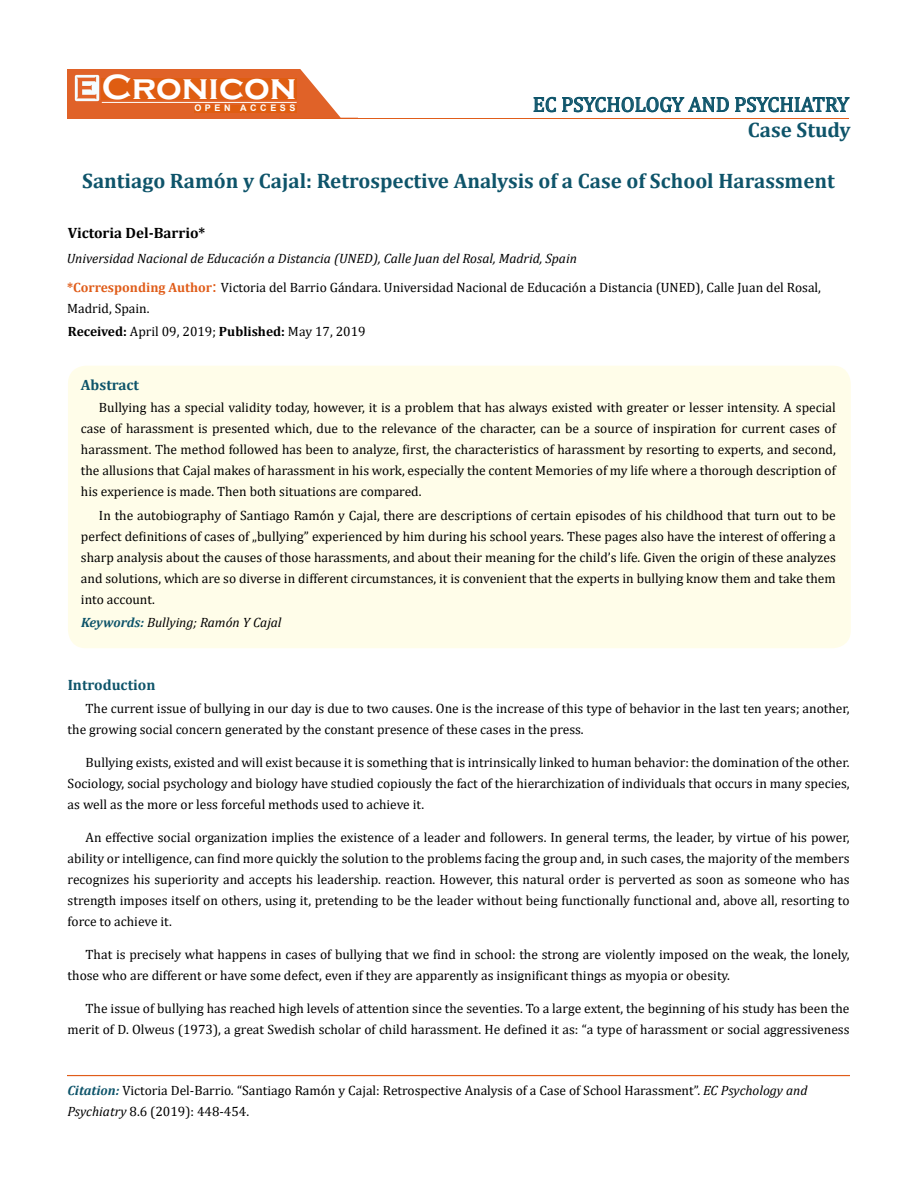
<style>
.page{position:relative;width:917px;height:1190px;background:#fff}
.page>*{position:absolute;margin:0;border:0;box-sizing:border-box;transform-origin:0 0}
.t1{font:700 36px "Copperplate Gothic";color:#fff}
.t2{font:700 21px "Cambria";color:#0e546a}
.t3{font:21px "Cambria";color:#0e546a}
.t4{font:700 15px "Cambria";color:#0e546a}
.t5{font:700 15px "Cambria";color:#000}
.t6{font:13.5px/21px "Cambria";color:#000}
.t7{font:italic 13.5px "Cambria";color:#000}
.t8{font:700 9px "Arial";letter-spacing:.4em;color:#fff}
.s1{font-weight:700;color:#e05d1a}
.s2{font-size:18px;color:#e05d1a}
.s3{font-weight:700}
.s4{font-weight:700;color:#0e546a}
.s5{font-weight:700;font-style:italic;color:#0e546a}
.s6{font-style:italic}
</style>
<div class="page">
<div style="left:67px;top:70px;width:290px;height:49px;background:#e06228"></div>
<svg style="left:300px;top:69px;width:58px;height:49px"></svg>
<img style="left:75px;top:75px;width:24px;height:26px">
<div style="left:102px;top:79px;width:195px;height:21px;background:#df5d11"></div>
<div style="left:194px;top:105px;width:103px;height:7px;background:#df5d11"></div>
<svg style="left:533px;top:97px;width:23px;height:15px"></svg>
<svg style="left:562px;top:97px;width:287px;height:15px"></svg>
<hr style="left:102px;top:102px;width:194px;height:1px;background:#fff">
<hr style="left:279px;top:118px;width:569px;height:1px;background:#e05d1a">
<div style="left:67px;top:1075px;width:782px;height:1px;border:1px solid #e05d1a"></div>
<div style="left:68px;top:365px;width:782px;height:283px;background:#fffde9;border-radius:18px"></div>
<h1 class="t1" style="left:102px;top:68px;width:196px">Cronicon</h1>
<p class="t8" style="left:194px;top:102px;width:103px">OPEN ACCESS</p>
<h2 class="t3" style="left:532px;top:92px;width:318px">EC PSYCHOLOGY AND PSYCHIATRY</h2>
<h2 class="t2" style="left:748px;top:115px;width:104px">Case Study</h2>
<h2 class="t2" style="left:82px;top:166px;width:754px">Santiago Ramón y Cajal: Retrospective Analysis of a Case of School Harassment</h2>
<p class="t5" style="left:68px;top:223px;width:139px">Victoria Del-Barrio*</p>
<p class="t7" style="left:67px;top:249px;width:511px">Universidad Nacional de Educación a Distancia (UNED), Calle Juan del Rosal, Madrid, Spain</p>
<p class="t6" style="left:67px;top:276px;width:755px"><span class="s1">*Corresponding Author</span><span class="s2">:</span> Victoria del Barrio Gándara. Universidad Nacional de Educación a Distancia (UNED), Calle Juan del Rosal,<br>Madrid, Spain.</p>
<p class="t6" style="left:68px;top:321px;width:299px"><span class="s3">Received:</span> April 09, 2019; <span class="s3">Published:</span> May 17, 2019</p>
<p class="t4" style="left:81px;top:374px;width:60px">Abstract</p>
<p class="t6" style="left:81px;top:396px;width:756px;text-align:justify;text-indent:18px">Bullying has a special validity today, however, it is a problem that has always existed with greater or lesser intensity. A special case of harassment is presented which, due to the relevance of the character, can be a source of inspiration for current cases of harassment. The method followed has been to analyze, first, the characteristics of harassment by resorting to experts, and second, the allusions that Cajal makes of harassment in his work, especially the content Memories of my life where a thorough description of his experience is made. Then both situations are compared.</p>
<p class="t6" style="left:81px;top:504px;width:756px;text-align:justify;text-indent:18px">In the autobiography of Santiago Ramón y Cajal, there are descriptions of certain episodes of his childhood that turn out to be perfect definitions of cases of „bullying” experienced by him during his school years. These pages also have the interest of offering a sharp analysis about the causes of those harassments, and about their meaning for the child’s life. Given the origin of these analyzes and solutions, which are so diverse in different circumstances, it is convenient that the experts in bullying know them and take them into account.</p>
<p class="t7" style="left:81px;top:613px;width:202px"><span class="s4">Keywords:</span> Bullying; Ramón Y Cajal</p>
<p class="t4" style="left:68px;top:674px;width:89px">Introduction</p>
<p class="t6" style="left:68px;top:697px;width:783px;text-indent:18px">The current issue of bullying in our day is due to two causes. One is the increase of this type of behavior in the last ten years; another, the growing social concern generated by the constant presence of these cases in the press.</p>
<p class="t6" style="left:68px;top:751px;width:783px;text-align:justify;text-indent:18px">Bullying exists, existed and will exist because it is something that is intrinsically linked to human behavior: the domination of the other.<br>Sociology, social psychology and biology have studied copiously the fact of the hierarchization of individuals that occurs in many species, as well as the more or less forceful methods used to achieve it.</p>
<p class="t6" style="left:68px;top:826px;width:783px;text-align:justify;text-indent:18px">An effective social organization implies the existence of a leader and followers. In general terms, the leader, by virtue of his power, ability or intelligence, can find more quickly the solution to the problems facing the group and, in such cases, the majority of the members recognizes his superiority and accepts his leadership. reaction. However, this natural order is perverted as soon as someone who has strength imposes itself on others, using it, pretending to be the leader without being functionally functional and, above all, resorting to force to achieve it.</p>
<p class="t6" style="left:68px;top:943px;width:783px;text-indent:18px">That is precisely what happens in cases of bullying that we find in school: the strong are violently imposed on the weak, the lonely, those who are different or have some defect, even if they are apparently as insignificant things as myopia or obesity.</p>
<p class="t6" style="left:68px;top:997px;width:783px;text-align:right">The issue of bullying has reached high levels of attention since the seventies. To a large extent, the beginning of his study has been the merit of D. Olweus (1973), a great Swedish scholar of child harassment. He defined it as: “a type of harassment or social aggressiveness</p>
<p class="t6" style="left:67px;top:1079px;width:741px"><span class="s5">Citation:</span> Victoria Del-Barrio<span class="s6">.</span> “Santiago Ramón y Cajal: Retrospective Analysis of a Case of School Harassment”. <span class="s6">EC Psychology and<br>Psychiatry</span> 8.6 (2019): 448-454.</p>
</div>
